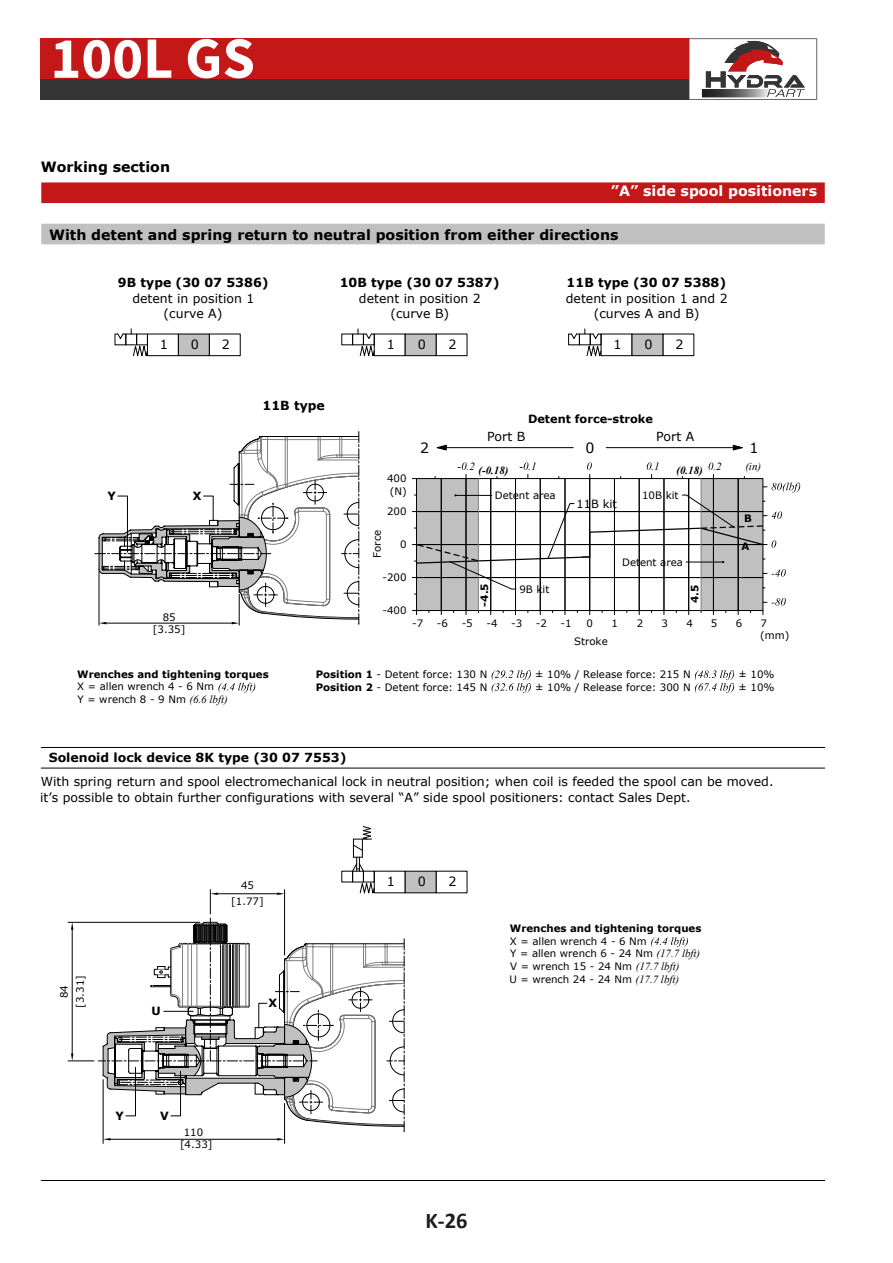
<style>
.page{position:relative;width:893px;height:1263px;background:#fff}
.page>*{position:absolute;margin:0;border:0;box-sizing:border-box;transform-origin:0 0}
.t1{font:700 58.5px "Source Sans Pro";color:#fff}
.t2{font:700 22.5px "Calibri";color:#1d1d1b}
.t3{font:700 14.25px "Verdana";color:#000}
.t4{font:700 14.25px "Verdana";color:#fff}
.t5{font:14.25px "Verdana";color:#000}
.t6{font:12.75px "Verdana";color:#000}
.t7{font:12.45px/15.5px "Verdana";color:#000;text-align:center}
.t8{font:700 12.45px "Verdana";color:#000}
.t9{font:700 11.4px "Verdana";color:#000}
.t10{font:11.4px "Verdana";color:#000}
.t11{font:italic 10.95px "Times New Roman";color:#000}
.t12{font:italic 700 10.95px "Times New Roman";color:#000}
.t13{font:10.2px/12.8px "Verdana";color:#000}
.t14{font:700 10.2px "Verdana";color:#000}
.s1{font-family:"Times New Roman";font-style:italic;font-size:10.95px}
.s2{font-weight:700}
</style>
<div class="page">
<div style="left:41px;top:182px;width:784px;height:21px;background:#c41718"></div>
<hr style="left:41px;top:1180px;width:784px;height:1px;background:#000">
<div style="left:41px;top:224px;width:784px;height:20px;background:#c0c0c0"></div>
<hr style="left:41px;top:768px;width:784px;height:1px;background:#000">
<hr style="left:41px;top:747px;width:784px;height:1px;background:#000">
<div style="left:209px;top:334px;width:32px;height:22px;border:1px solid #000"></div>
<div style="left:147px;top:334px;width:32px;height:22px;border:1px solid #000"></div>
<svg style="left:180px;top:336px;width:28px;height:18px"></svg>
<div style="left:178px;top:334px;width:32px;height:22px;border:1px solid #000"></div>
<svg style="left:114px;top:328px;width:34px;height:28px"></svg>
<div style="left:125px;top:334px;width:12px;height:11px;border:1px solid #000"></div>
<div style="left:136px;top:334px;width:12px;height:11px;border:1px solid #000"></div>
<div style="left:436px;top:334px;width:31px;height:22px;border:1px solid #000"></div>
<div style="left:374px;top:334px;width:32px;height:22px;border:1px solid #000"></div>
<svg style="left:407px;top:336px;width:27px;height:18px"></svg>
<div style="left:405px;top:334px;width:31px;height:22px;border:1px solid #000"></div>
<svg style="left:357px;top:328px;width:18px;height:28px"></svg>
<div style="left:352px;top:334px;width:12px;height:11px;border:1px solid #000"></div>
<div style="left:341px;top:334px;width:12px;height:11px;border:1px solid #000"></div>
<div style="left:663px;top:334px;width:31px;height:22px;border:1px solid #000"></div>
<div style="left:601px;top:334px;width:31px;height:22px;border:1px solid #000"></div>
<svg style="left:634px;top:336px;width:27px;height:18px"></svg>
<div style="left:632px;top:334px;width:31px;height:22px;border:1px solid #000"></div>
<svg style="left:568px;top:328px;width:34px;height:28px"></svg>
<svg style="left:436px;top:444px;width:307px;height:7px"></svg>
<svg style="left:412px;top:462px;width:388px;height:153px"></svg>
<hr style="left:686px;top:562px;width:37px;height:1px;background:#000">
<svg style="left:492px;top:670px;width:39px;height:23px"></svg>
<svg style="left:695px;top:670px;width:39px;height:23px"></svg>
<svg style="left:651px;top:937px;width:37px;height:10px"></svg>
<svg style="left:133px;top:540px;width:272px;height:229px"></svg>
<svg style="left:95px;top:432px;width:264px;height:194px"></svg>
<svg style="left:68px;top:826px;width:368px;height:318px"></svg>
<div style="left:40px;top:38px;width:649px;height:42px;background:#c41718"></div>
<div style="left:40px;top:79px;width:649px;height:21px;background:#343434"></div>
<svg style="left:689px;top:38px;width:128px;height:62px"></svg>
<h1 class="t1" style="left:50px;top:19px;width:206px">100L GS</h1>
<h3 class="t3" style="left:41px;top:157px;width:131px">Working section</h3>
<h3 class="t4" style="left:611px;top:182px;width:208px">”A” side spool positioners</h3>
<h3 class="t3" style="left:49px;top:225px;width:571px">With detent and spring return to neutral position from either directions</h3>
<p class="t8" style="left:118px;top:275px;width:152px">9B type (30 07 5386)</p>
<p class="t7" style="left:132px;top:291px;width:123px">detent in position 1 (curve A)</p>
<p class="t8" style="left:340px;top:275px;width:161px">10B type (30 07 5387)</p>
<p class="t7" style="left:359px;top:291px;width:123px">detent in position 2 (curve B)</p>
<p class="t8" style="left:567px;top:275px;width:161px">11B type (30 07 5388)</p>
<p class="t7" style="left:566px;top:291px;width:163px">detent in position 1 and 2 (curves A and B)</p>
<p class="t6" style="left:160px;top:337px;width:10px">1</p>
<p class="t6" style="left:191px;top:337px;width:10px">0</p>
<p class="t6" style="left:222px;top:337px;width:10px">2</p>
<p class="t6" style="left:387px;top:337px;width:10px">1</p>
<p class="t6" style="left:418px;top:337px;width:10px">0</p>
<p class="t6" style="left:449px;top:337px;width:10px">2</p>
<p class="t6" style="left:614px;top:337px;width:10px">1</p>
<p class="t6" style="left:645px;top:337px;width:10px">0</p>
<p class="t6" style="left:675px;top:337px;width:10px">2</p>
<p class="t9" style="left:107px;top:488px;width:10px">Y</p>
<p class="t9" style="left:193px;top:488px;width:10px">X</p>
<p class="t13" style="left:153px;top:611px;width:34px;line-height:12px;text-align:center">85 [3.35]</p>
<p class="t8" style="left:263px;top:397px;width:64px">11B type</p>
<p class="t9" style="left:528px;top:411px;width:127px">Detent force-stroke</p>
<p class="t13" style="left:387px;top:472px;width:21px">400 (N)</p>
<p class="t13" style="left:387px;top:505px;width:21px">200</p>
<p class="t13" style="left:371px;top:558px;width:29px;rotate:-90deg">Force</p>
<p class="t13" style="left:400px;top:538px;width:8px">0</p>
<p class="t13" style="left:382px;top:571px;width:26px">-200</p>
<p class="t13" style="left:382px;top:604px;width:26px">-400</p>
<p class="t7" style="left:487px;top:429px;width:40px">Port B</p>
<p class="t7" style="left:656px;top:429px;width:40px">Port A</p>
<h3 class="t5" style="left:420px;top:438px;width:11px">2</h3>
<h3 class="t5" style="left:586px;top:438px;width:11px">0</h3>
<h3 class="t5" style="left:749px;top:438px;width:11px">1</h3>
<p class="t11" style="left:457px;top:459px;width:19px">- .2</p>
<p class="t11" style="left:519px;top:459px;width:19px">- .1</p>
<p class="t11" style="left:652px;top:459px;width:10px">.1</p>
<p class="t11" style="left:713px;top:459px;width:10px">.2</p>
<p class="t11" style="left:745px;top:459px;width:17px">(in)</p>
<p class="t12" style="left:478px;top:462px;width:32px">(-0.18)</p>
<p class="t12" style="left:676px;top:462px;width:28px">(0.18)</p>
<p class="t13" style="left:495px;top:489px;width:62px">Detent area</p>
<p class="t10" style="left:577px;top:497px;width:42px">11B kit</p>
<p class="t13" style="left:642px;top:489px;width:38px">10B kit</p>
<p class="t13" style="left:622px;top:556px;width:62px">Detent area</p>
<p class="t14" style="left:478px;top:607px;width:25px;rotate:-90deg">-4.5</p>
<p class="t14" style="left:688px;top:603px;width:20px;rotate:-90deg">4.5</p>
<p class="t13" style="left:519px;top:583px;width:31px">9B kit</p>
<p class="t14" style="left:744px;top:511px;width:9px">B</p>
<p class="t14" style="left:741px;top:540px;width:9px">A</p>
<p class="t13" style="left:412px;top:617px;width:13px">-7</p>
<p class="t13" style="left:437px;top:617px;width:13px">-6</p>
<p class="t13" style="left:462px;top:617px;width:13px">-5</p>
<p class="t13" style="left:486px;top:617px;width:13px">-4</p>
<p class="t13" style="left:511px;top:617px;width:13px">-3</p>
<p class="t13" style="left:536px;top:617px;width:13px">-2</p>
<p class="t13" style="left:561px;top:617px;width:13px">-1</p>
<p class="t13" style="left:586px;top:617px;width:8px">0</p>
<p class="t13" style="left:611px;top:617px;width:8px">1</p>
<p class="t13" style="left:637px;top:617px;width:8px">2</p>
<p class="t13" style="left:661px;top:617px;width:8px">3</p>
<p class="t13" style="left:687px;top:617px;width:8px">4</p>
<p class="t13" style="left:711px;top:617px;width:8px">5</p>
<p class="t13" style="left:736px;top:617px;width:8px">6</p>
<p class="t13" style="left:760px;top:617px;width:31px">7 (mm)</p>
<p class="t13" style="left:574px;top:635px;width:35px">Stroke</p>
<p class="t14" style="left:77px;top:667px;width:193px">Wrenches and tightening torques</p>
<p class="t13" style="left:77px;top:680px;width:152px">X = allen wrench 4 - 6 Nm<br>Y = wrench 8 - 9 Nm <span class="s1">(6.6 lbft)</span></p>
<p class="t13" style="left:316px;top:668px;width:173px"><span class="s2">Position 1</span> - Detent force: 130 N</p>
<p class="t13" style="left:535px;top:668px;width:157px">± 10% / Release force: 215 N</p>
<p class="t13" style="left:739px;top:668px;width:37px">± 10%</p>
<p class="t13" style="left:316px;top:681px;width:173px"><span class="s2">Position 2</span> - Detent force: 145 N</p>
<p class="t13" style="left:535px;top:681px;width:157px">± 10% / Release force: 300 N</p>
<p class="t13" style="left:739px;top:681px;width:37px">± 10%</p>
<p class="t8" style="left:49px;top:749px;width:299px">Solenoid lock device 8K type (30 07 7553)</p>
<p class="t7" style="left:40px;top:774px;width:735px;text-align:left">With spring return and spool electromechanical lock in neutral position; when coil is feeded the spool can be moved. it’s possible to obtain further configurations with several “A” side spool positioners: contact Sales Dept.</p>
<p class="t13" style="left:56px;top:1008px;width:34px;line-height:16px;text-align:center;rotate:-90deg">84 [3.31]</p>
<p class="t9" style="left:151px;top:1004px;width:11px">U</p>
<p class="t13" style="left:231px;top:878px;width:34px;line-height:16px;text-align:center">45 [1.77]</p>
<p class="t9" style="left:269px;top:995px;width:10px">X</p>
<p class="t9" style="left:115px;top:1108px;width:10px">Y</p>
<p class="t9" style="left:160px;top:1108px;width:10px">V</p>
<p class="t13" style="left:180px;top:1126px;width:34px;text-align:center">110 [4.33]</p>
<p class="t6" style="left:387px;top:874px;width:10px">1</p>
<p class="t6" style="left:418px;top:874px;width:10px">0</p>
<p class="t6" style="left:449px;top:874px;width:10px">2</p>
<p class="t14" style="left:510px;top:922px;width:193px">Wrenches and tightening torques</p>
<p class="t13" style="left:509px;top:935px;width:192px">X = allen wrench 4 - 6 Nm<br>Y = allen wrench 6 - 24 Nm <span class="s1">(17.7 lbft)<br></span>V = wrench 15 - 24 Nm <span class="s1">(17.7 lbft)<br></span>U = wrench 24 - 24 Nm <span class="s1">(17.7 lbft)</span></p>
<h2 class="t2" style="left:425px;top:1205px;width:44px">K-26</h2>
</div>
